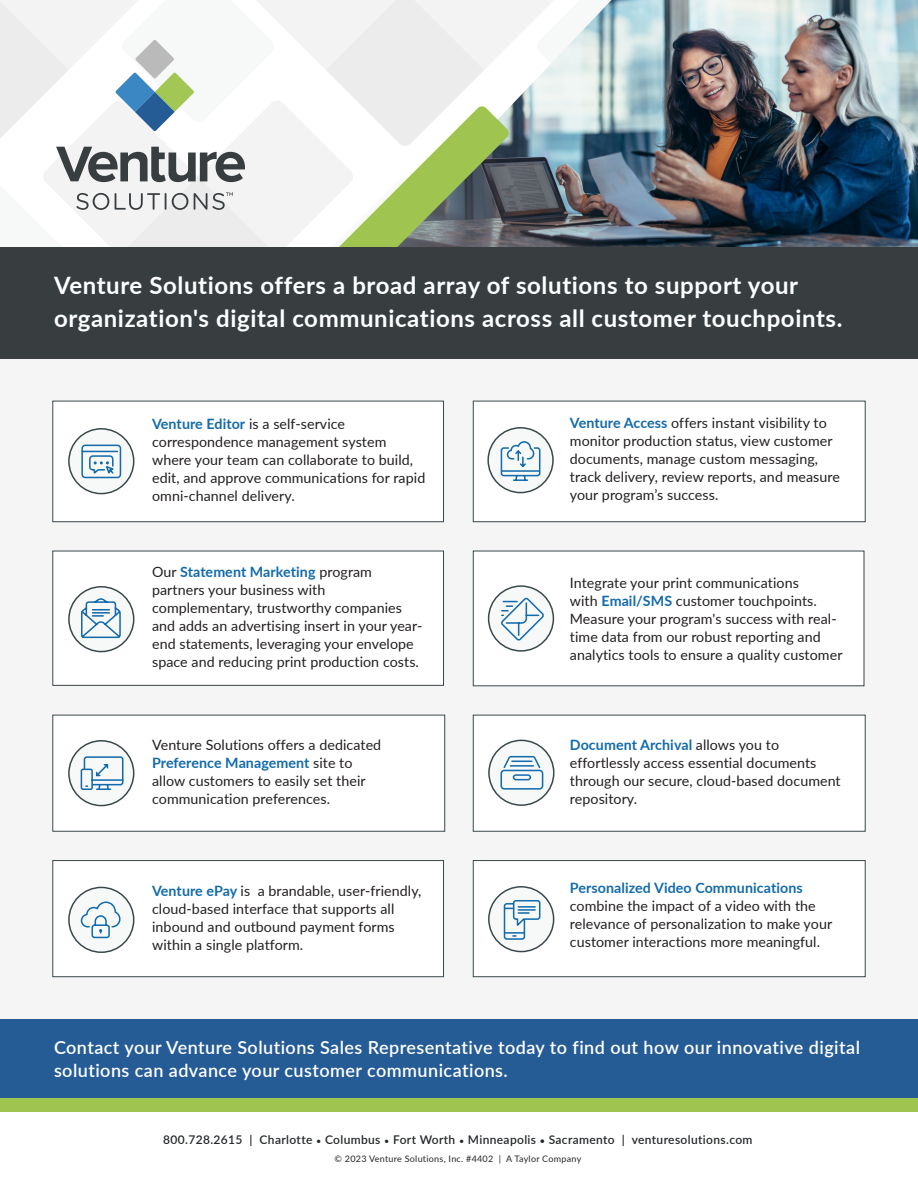
<style>
.page{position:relative;width:918px;height:1188px;background:#fff}
.page>*{position:absolute;margin:0;border:0;box-sizing:border-box;transform-origin:0 0}
.Body_Copy{font:700 24px/33px "Lato";letter-spacing:.025em;color:#feffff}
.t1{font:600 18px/22.5px "Lato";letter-spacing:.025em;color:#fff}
.Body_Copy-2{font:14.25px/18px "Lato";letter-spacing:.005em;color:#231f20}
.t2{font:600 12px "Lato";letter-spacing:.03em;color:#242729}
.t3{font:9px "Lato";letter-spacing:.03em;color:#242729}
.s1{font-weight:700;color:#136bac}
.s2{font-weight:400;font-size:9px}
.s3{font-size:9px}
</style>
<div class="page">
<img style="left:660px;top:0;width:258px;height:247px">
<div style="left:0;top:341px;width:918px;height:766px;background:#f5f5f5"></div>
<div style="left:0;top:247px;width:918px;height:112px;background:#383d40"></div>
<div style="left:473px;top:401px;width:393px;height:121px;background:#fff;border:1px solid #3b484b"></div>
<div style="left:52px;top:860px;width:392px;height:117px;background:#fff;border:1px solid #3b484b"></div>
<div style="left:69px;top:887px;width:65px;height:65px;background:#f7f8f8;border-radius:50%"></div>
<div style="left:68px;top:887px;width:66px;height:66px;border:2px solid #3b484b;border-radius:50%"></div>
<svg style="left:80px;top:901px;width:41px;height:38px"></svg>
<div style="left:473px;top:715px;width:393px;height:117px;background:#fff;border:1px solid #3b484b"></div>
<div style="left:489px;top:740px;width:65px;height:65px;background:#f7f8f8;border-radius:50%"></div>
<div style="left:488px;top:740px;width:67px;height:66px;border:2px solid #3b484b;border-radius:50%"></div>
<div style="left:500px;top:770px;width:43px;height:20px;border:2px solid #136bac;border-radius:3px"></div>
<svg style="left:502px;top:755px;width:40px;height:26px"></svg>
<div style="left:473px;top:551px;width:391px;height:135px;background:#fff;border:1px solid #3b484b"></div>
<div style="left:489px;top:586px;width:64px;height:65px;background:#f7f8f8;border-radius:50%"></div>
<div style="left:488px;top:585px;width:66px;height:67px;border:2px solid #3b484b;border-radius:50%"></div>
<svg style="left:499px;top:596px;width:47px;height:46px"></svg>
<div style="left:52px;top:715px;width:393px;height:117px;background:#fff;border:1px solid #3b484b"></div>
<div style="left:69px;top:741px;width:65px;height:65px;background:#f7f8f8;border-radius:50%"></div>
<div style="left:68px;top:740px;width:66px;height:66px;border:2px solid #3b484b;border-radius:50%"></div>
<svg style="left:80px;top:756px;width:44px;height:34px"></svg>
<div style="left:52px;top:551px;width:392px;height:135px;background:#fff;border:1px solid #3b484b"></div>
<div style="left:69px;top:587px;width:65px;height:65px;background:#f7f8f8;border-radius:50%"></div>
<div style="left:68px;top:586px;width:66px;height:66px;border:2px solid #3b484b;border-radius:50%"></div>
<svg style="left:81px;top:598px;width:40px;height:41px"></svg>
<div style="left:473px;top:860px;width:393px;height:117px;background:#fff;border:1px solid #3b484b"></div>
<div style="left:489px;top:887px;width:65px;height:65px;background:#f7f8f8;border-radius:50%"></div>
<div style="left:488px;top:886px;width:66px;height:66px;border:2px solid #3b484b;border-radius:50%"></div>
<svg style="left:503px;top:900px;width:38px;height:40px"></svg>
<svg style="left:0;top:0;width:660px;height:522px"></svg>
<div style="left:0;top:1019px;width:918px;height:80px;background:#265c96"></div>
<div style="left:0;top:1098px;width:918px;height:14px;background:#9fc550"></div>
<p class="Body_Copy" style="left:54px;top:268px;width:790px">Venture Solutions offers a broad array of solutions to support your organization's digital communications across all customer touchpoints.</p>
<p class="Body_Copy-2" style="left:152px;top:414px;width:275px"><span class="s1">Venture Editor</span> is a self-service correspondence management system where your team can collaborate to build, edit, and approve communications for rapid omni-channel delivery.</p>
<p class="Body_Copy-2" style="left:152px;top:563px;width:272px">Our <span class="s1">Statement Marketing</span> program partners your business with complementary, trustworthy companies and adds an advertising insert in your year&shy;end statements, leveraging your envelope space and reducing print production costs.</p>
<p class="Body_Copy-2" style="left:152px;top:735px;width:231px">Venture Solutions offers a dedicated <span class="s1">Preference Management</span> site to allow customers to easily set their communication preferences.</p>
<p class="Body_Copy-2" style="left:152px;top:881px;width:271px"><span class="s1">Venture ePay</span> is a brandable, user-friendly, cloud-based interface that supports all inbound and outbound payment forms within a single platform.</p>
<p class="Body_Copy-2" style="left:570px;top:414px;width:272px"><span class="s1">Venture Access</span> offers instant visibility to monitor production status, view customer documents, manage custom messaging, track delivery, review reports, and measure your program’s success.</p>
<p class="Body_Copy-2" style="left:570px;top:573px;width:274px">Integrate your print communications<br>with <span class="s1">Email/SMS</span> customer touchpoints.<br>Measure your program's success with real&shy;time data from our robust reporting and analytics tools to ensure a quality customer</p>
<p class="Body_Copy-2" style="left:570px;top:735px;width:272px"><span class="s1">Document Archival</span> allows you to effortlessly access essential documents through our secure, cloud-based document repository.</p>
<p class="Body_Copy-2" style="left:570px;top:879px;width:264px"><span class="s1">Personalized Video Communications </span>combine the impact of a video with the relevance of personalization to make your customer interactions more meaningful.</p>
<h2 class="t1" style="left:54px;top:1036px;width:808px">Contact your Venture Solutions Sales Representative today to find out how our innovative digital solutions can advance your customer communications.</h2>
<p class="t2" style="left:163px;top:1131px;width:591px">800.728.2615 | Charlotte <span class="s2">•</span> Columbus <span class="s2">•</span> Fort Worth <span class="s2">•</span> Minneapolis <span class="s3">•</span> Sacramento | venturesolutions.com</p>
<p class="t3" style="left:335px;top:1152px;width:248px">© 2023 Venture Solutions, Inc. #4402 | A Taylor Company</p>
</div>
